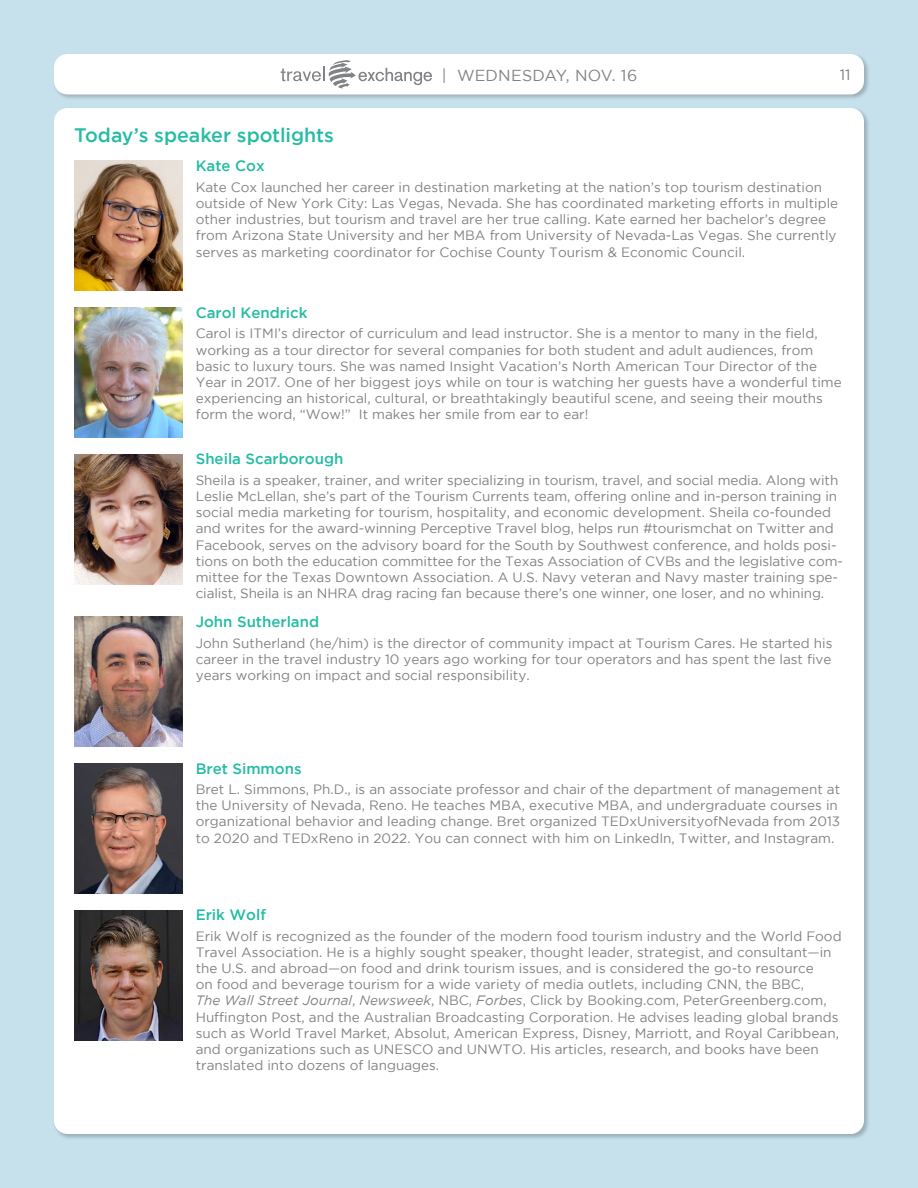
<style>
.page{position:relative;width:918px;height:1188px;background:#c6e1ec}
.page>*{position:absolute;margin:0;border:0;box-sizing:border-box;transform-origin:0 0}
.t1{font:500 19.5px "Gotham";color:#24bca4}
.t2{font:15.9px "Gotham";letter-spacing:.015em;color:#808285}
.speaker_name{font:500 15px "Gotham";color:#24bca4}
.t3{font:15px "Gotham";color:#808285}
.speaker_body{font:13.5px/16.2px "Gotham";color:#808285}
.s1{font-style:italic}
</style>
<div class="page">
<div style="left:53px;top:53px;width:817px;height:47px;background:#231f20;opacity:.25"></div>
<div style="left:54px;top:54px;width:810px;height:40px;background:#fff;border-radius:14px"></div>
<svg style="left:281px;top:60px;width:151px;height:29px"></svg>
<div style="left:54px;top:108px;width:810px;height:1026px;background:#fff;border-radius:14px"></div>
<img style="left:74px;top:160px;width:108px;height:130px">
<img style="left:74px;top:308px;width:108px;height:129px">
<img style="left:74px;top:455px;width:108px;height:129px">
<img style="left:74px;top:617px;width:108px;height:129px">
<img style="left:74px;top:764px;width:108px;height:129px">
<img style="left:74px;top:911px;width:108px;height:129px">
<p class="t2" style="left:442px;top:66px;width:197px">| WEDNESDAY, NOV. 16</p>
<p class="t3" style="left:840px;top:66px;width:12px">11</p>
<p class="t1" style="left:74px;top:125px;width:261px">Today’s speaker spotlights</p>
<p class="speaker_name" style="left:196px;top:157px;width:71px">Kate Cox</p>
<p class="speaker_body" style="left:196px;top:179px;width:644px">Kate Cox launched her career in destination marketing at the nation’s top tourism destination outside of New York City: Las Vegas, Nevada. She has coordinated marketing efforts in multiple other industries, but tourism and travel are her true calling. Kate earned her bachelor’s degree from Arizona State University and her MBA from University of Nevada-Las Vegas. She currently serves as marketing coordinator for Cochise County Tourism &amp; Economic Council.</p>
<p class="speaker_name" style="left:196px;top:304px;width:113px">Carol Kendrick</p>
<p class="speaker_body" style="left:196px;top:325px;width:648px">Carol is ITMI’s director of curriculum and lead instructor. She is a mentor to many in the field, working as a tour director for several companies for both student and adult audiences, from basic to luxury tours. She was named Insight Vacation’s North American Tour Director of the Year in 2017. One of her biggest joys while on tour is watching her guests have a wonderful time experiencing an historical, cultural, or breathtakingly beautiful scene, and seeing their mouths form the word, “Wow!” It makes her smile from ear to ear!</p>
<p class="speaker_name" style="left:196px;top:450px;width:149px">Sheila Scarborough</p>
<p class="speaker_body" style="left:196px;top:472px;width:649px">Sheila is a speaker, trainer, and writer specializing in tourism, travel, and social media. Along with Leslie McLellan, she’s part of the Tourism Currents team, offering online and in-person training in social media marketing for tourism, hospitality, and economic development. Sheila co-founded and writes for the award-winning Perceptive Travel blog, helps run #tourismchat on Twitter and Facebook, serves on the advisory board for the South by Southwest conference, and holds posi&shy;tions on both the education committee for the Texas Association of CVBs and the legislative com&shy;mittee for the Texas Downtown Association. A U.S. Navy veteran and Navy master training spe&shy;cialist, Sheila is an NHRA drag racing fan because there’s one winner, one loser, and no whining.</p>
<p class="speaker_name" style="left:196px;top:613px;width:125px">John Sutherland</p>
<p class="speaker_body" style="left:196px;top:634px;width:638px;text-align:justify">John Sutherland (he/him) is the director of community impact at Tourism Cares. He started his career in the travel industry 10 years ago working for tour operators and has spent the last five years working on impact and social responsibility.</p>
<p class="speaker_name" style="left:196px;top:760px;width:107px">Bret Simmons</p>
<p class="speaker_body" style="left:196px;top:781px;width:646px">Bret L. Simmons, Ph.D., is an associate professor and chair of the department of management at the University of Nevada, Reno. He teaches MBA, executive MBA, and undergraduate courses in organizational behavior and leading change. Bret organized TEDxUniversityofNevada from 2013 to 2020 and TEDxReno in 2022. You can connect with him on LinkedIn, Twitter, and Instagram.</p>
<p class="speaker_name" style="left:196px;top:906px;width:72px">Erik Wolf</p>
<p class="speaker_body" style="left:196px;top:928px;width:647px">Erik Wolf is recognized as the founder of the modern food tourism industry and the World Food Travel Association. He is a highly sought speaker, thought leader, strategist, and consultant—in the U.S. and abroad—on food and drink tourism issues, and is considered the go-to resource<br>on food and beverage tourism for a wide variety of media outlets, including CNN, the BBC,<br><span class="s1">The Wall Street Journal</span>, <span class="s1">Newsweek</span>, NBC, <span class="s1">Forbes</span>, Click by Booking.com, PeterGreenberg.com, Huffington Post, and the Australian Broadcasting Corporation. He advises leading global brands such as World Travel Market, Absolut, American Express, Disney, Marriott, and Royal Caribbean, and organizations such as UNESCO and UNWTO. His articles, research, and books have been translated into dozens of languages.</p>
</div>
